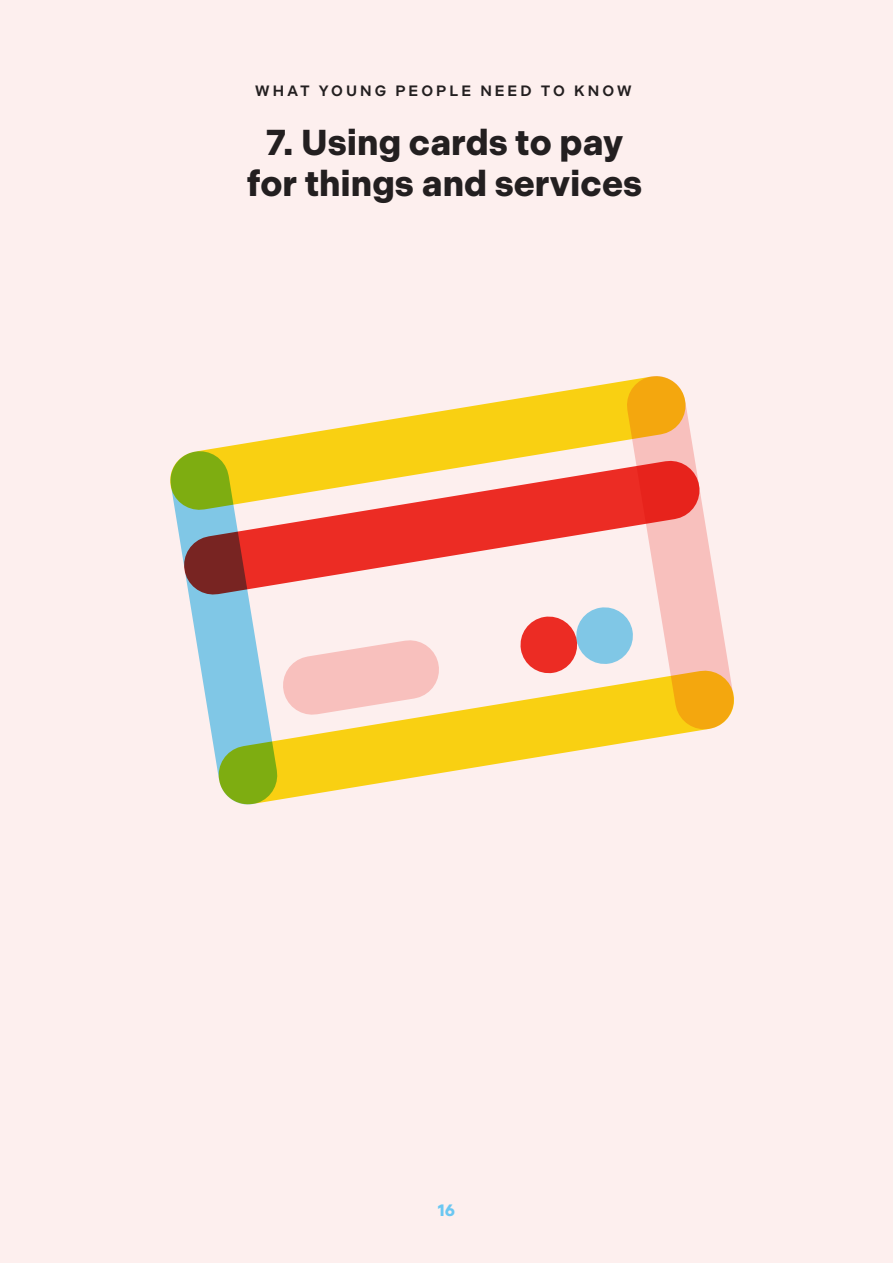
<style>
.page{position:relative;width:893px;height:1263px;background:#fdefee}
.page>*{position:absolute;margin:0;border:0;box-sizing:border-box;transform-origin:0 0}
.H1_blue{font:700 36px/40.5px "Indivisible";color:#231f20;text-align:center}
.t1{font:700 16.5px "Indivisible";color:#6bc7f2}
.t2{font:600 15px "Indivisible";letter-spacing:.2em;color:#231f20}
</style>
<div class="page">
<svg style="left:170px;top:398px;width:350px;height:89px"></svg>
<svg style="left:277px;top:461px;width:243px;height:124px"></svg>
<svg style="left:287px;top:640px;width:152px;height:31px"></svg>
<svg style="left:277px;top:671px;width:431px;height:129px"></svg>
<svg style="left:171px;top:451px;width:106px;height:353px"></svg>
<svg style="left:520px;top:376px;width:214px;height:353px"></svg>
<p class="t2" style="left:255px;top:82px;width:378px">WHAT YOUNG PEOPLE NEED TO KNOW</p>
<p class="H1_blue" style="left:247px;top:123px;width:397px">7. Using cards to pay for things and services</p>
<p class="t1" style="left:438px;top:1200px;width:19px">16</p>
</div>
